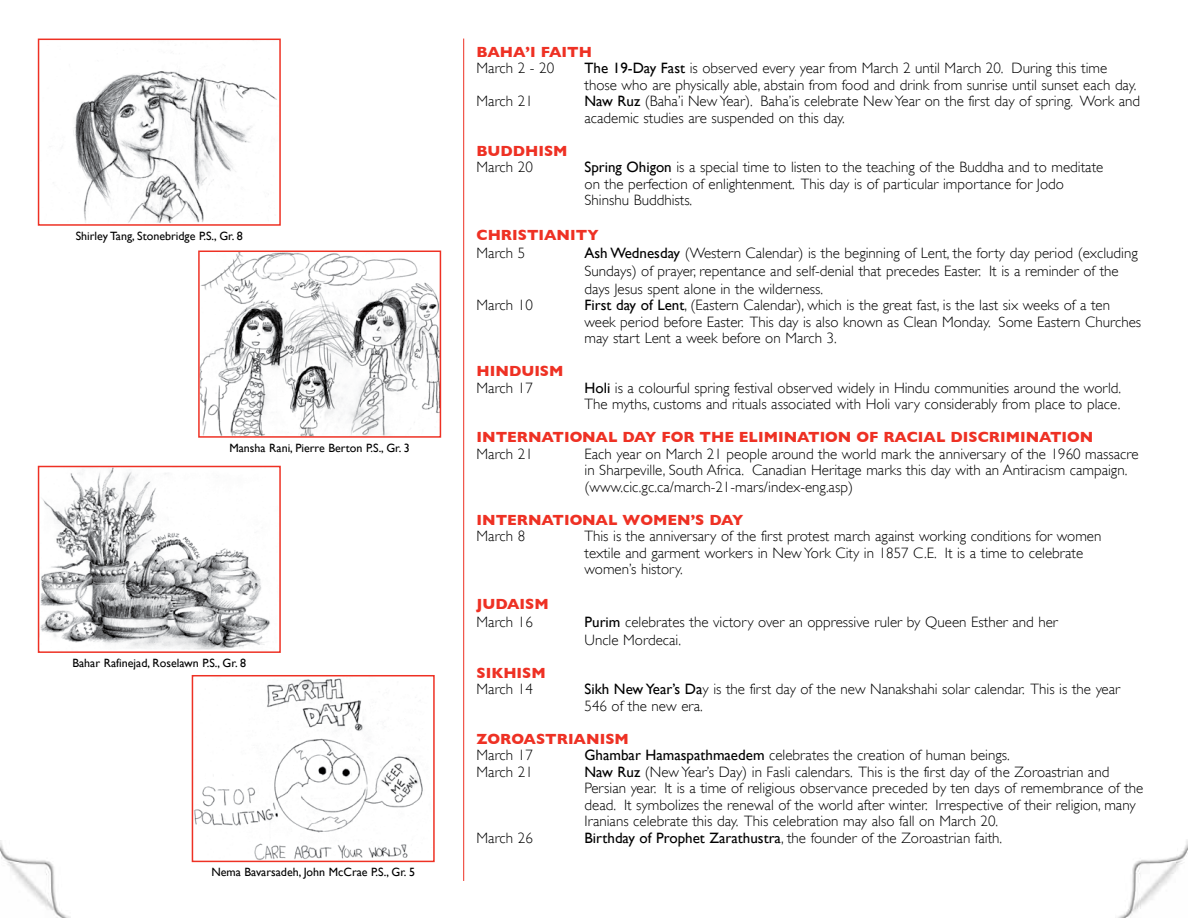
<style>
.page{position:relative;width:1188px;height:918px;background:#fff}
.page>*{position:absolute;margin:0;border:0;box-sizing:border-box;transform-origin:0 0}
.t1{font:300 15px/16.5px "Gill Sans";color:#000}
.t2{font:700 15px "Gill Sans";color:#ee3124}
.t3{font:12px "Gill Sans";color:#000}
.s1{font-weight:400}
</style>
<div class="page">
<hr style="left:463px;top:39px;width:1px;height:842px;background:#ee3124">
<img style="left:73px;top:71px;width:204px;height:152px">
<div style="left:38px;top:39px;width:243px;height:187px;border:2px solid #ee3124"></div>
<img style="left:201px;top:254px;width:237px;height:181px">
<div style="left:198px;top:251px;width:243px;height:187px;border:2px solid #ee3124"></div>
<img style="left:41px;top:469px;width:229px;height:181px">
<div style="left:38px;top:466px;width:243px;height:187px;border:2px solid #ee3124"></div>
<img style="left:195px;top:678px;width:228px;height:181px">
<div style="left:192px;top:675px;width:243px;height:187px;border:2px solid #ee3124"></div>
<img style="left:1118px;top:840px;width:70px;height:78px">
<img style="left:0;top:841px;width:71px;height:77px">
<p class="t3" style="left:76px;top:229px;width:169px">Shirley Tang, Stonebridge P.S., Gr. 8</p>
<p class="t3" style="left:229px;top:441px;width:182px">Mansha Rani, Pierre Berton P.S., Gr. 3</p>
<p class="t3" style="left:72px;top:656px;width:175px">Bahar Rafinejad, Roselawn P.S., Gr. 8</p>
<p class="t3" style="left:211px;top:865px;width:205px">Nema Bavarsadeh, John McCrae P.S., Gr. 5</p>
<p class="t2" style="left:477px;top:43px;width:117px">BAHA’I FAITH</p>
<p class="t1" style="left:477px;top:60px;width:79px">March 2 - 20</p>
<p class="t1" style="left:585px;top:60px;width:553px"><span class="s1">The 19-Day Fast</span> is observed every year from March 2 until March 20. During this time those who are physically able, abstain from food and drink from sunrise until sunset each day.</p>
<p class="t1" style="left:477px;top:93px;width:58px">March 21</p>
<p class="t1" style="left:585px;top:93px;width:557px"><span class="s1">Naw Ruz</span> (Baha’i New Year). Baha’is celebrate New Year on the first day of spring. Work and academic studies are suspended on this day.</p>
<p class="t2" style="left:477px;top:142px;width:93px">BUDDHISM</p>
<p class="t1" style="left:477px;top:159px;width:58px">March 20</p>
<p class="t1" style="left:585px;top:159px;width:520px"><span class="s1">Spring Ohigon</span> is a special time to listen to the teaching of the Buddha and to meditate on the perfection of enlightenment. This day is of particular importance for Jodo<br>Shinshu Buddhists.</p>
<p class="t2" style="left:477px;top:226px;width:124px">CHRISTIANITY</p>
<p class="t1" style="left:477px;top:244px;width:50px">March 5</p>
<p class="t1" style="left:585px;top:244px;width:555px;line-height:18px"><span class="s1">Ash Wednesday</span> (Western Calendar) is the beginning of Lent, the forty day period (excluding<br>Sundays) of prayer, repentance and self-denial that precedes Easter. It is a reminder of the days Jesus spent alone in the wilderness.</p>
<p class="t1" style="left:477px;top:297px;width:58px">March 10</p>
<p class="t1" style="left:585px;top:297px;width:558px"><span class="s1">First day of Lent</span>, (Eastern Calendar), which is the great fast, is the last six weeks of a ten week period before Easter. This day is also known as Clean Monday. Some Eastern Churches may start Lent a week before on March 3.</p>
<p class="t2" style="left:477px;top:362px;width:88px">HINDUISM</p>
<p class="t1" style="left:477px;top:379px;width:58px">March 17</p>
<p class="t1" style="left:585px;top:379px;width:538px"><span class="s1">Holi</span> is a colourful spring festival observed widely in Hindu communities around the world.<br>The myths, customs and rituals associated with Holi vary considerably from place to place.</p>
<p class="t2" style="left:477px;top:428px;width:618px">INTERNATIONAL DAY FOR THE ELIMINATION OF RACIAL DISCRIMINATION</p>
<p class="t1" style="left:477px;top:445px;width:58px">March 21</p>
<p class="t1" style="left:585px;top:445px;width:556px">Each year on March 21 people around the world mark the anniversary of the 1960 massacre in Sharpeville, South Africa. Canadian Heritage marks this day with an Antiracism campaign. (www.cic.gc.ca/march-21-mars/index-eng.asp)</p>
<p class="t2" style="left:477px;top:511px;width:268px">INTERNATIONAL WOMEN’S DAY</p>
<p class="t1" style="left:477px;top:528px;width:50px">March 8</p>
<p class="t1" style="left:585px;top:528px;width:518px">This is the anniversary of the first protest march against working conditions for women textile and garment workers in New York City in 1857 C.E. It is a time to celebrate women’s history.</p>
<p class="t2" style="left:477px;top:595px;width:74px">JUDAISM</p>
<p class="t1" style="left:477px;top:613px;width:58px">March 16</p>
<p class="t1" style="left:585px;top:613px;width:475px;line-height:18px"><span class="s1">Purim</span> celebrates the victory over an oppressive ruler by Queen Esther and her<br>Uncle Mordecai.</p>
<p class="t2" style="left:477px;top:664px;width:71px">SIKHISM</p>
<p class="t1" style="left:477px;top:681px;width:58px">March 14</p>
<p class="t1" style="left:585px;top:681px;width:537px"><span class="s1">Sikh New Year’s Da</span>y is the first day of the new Nanakshahi solar calendar. This is the year<br>546 of the new era.</p>
<p class="t2" style="left:477px;top:730px;width:154px">ZOROASTRIANISM</p>
<p class="t1" style="left:477px;top:747px;width:58px">March 17</p>
<p class="t1" style="left:585px;top:747px;width:427px"><span class="s1">Ghambar Hamaspathmaedem</span> celebrates the creation of human beings.</p>
<p class="t1" style="left:477px;top:763px;width:58px">March 21</p>
<p class="t1" style="left:585px;top:763px;width:560px"><span class="s1">Naw Ruz</span> (New Year’s Day) in Fasli calendars. This is the first day of the Zoroastrian and Persian year. It is a time of religious observance preceded by ten days of remembrance of the dead. It symbolizes the renewal of the world after winter. Irrespective of their religion, many Iranians celebrate this day. This celebration may also fall on March 20.</p>
<p class="t1" style="left:477px;top:829px;width:58px">March 26</p>
<p class="t1" style="left:585px;top:829px;width:419px"><span class="s1">Birthday of Prophet Zarathustra</span>, the founder of the Zoroastrian faith.</p>
</div>
